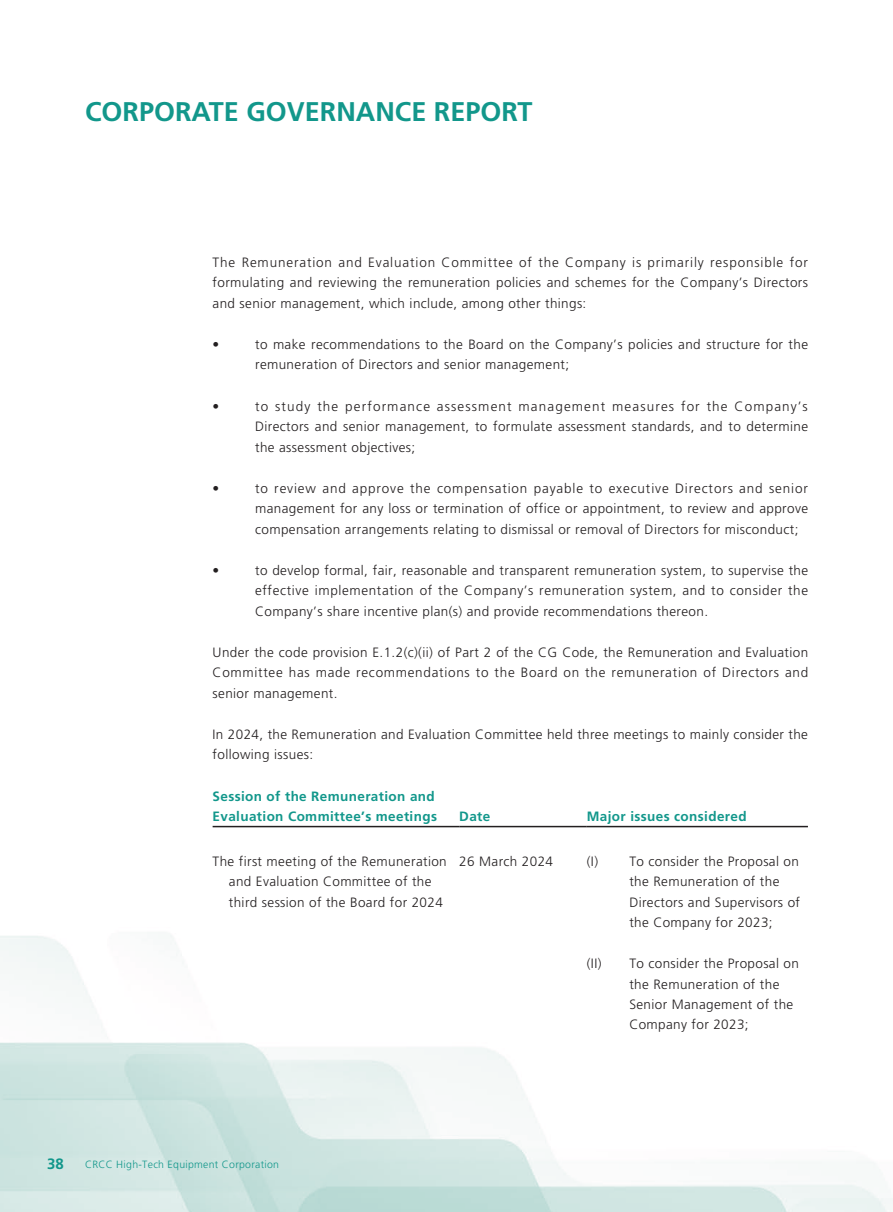
<style>
.page{position:relative;width:893px;height:1212px;background:#fff}
.page>*{position:absolute;margin:0;border:0;box-sizing:border-box;transform-origin:0 0}
.t1{font:700 27px "Frutiger LT Std";color:#12978b}
.t2{font:700 15px "Frutiger LT Std";color:#12978b}
._00_Body_text{font:300 13.5px/20.2px "Frutiger LT Std";letter-spacing:.03em;color:#231f20;text-align:justify}
._50_Table_Body{font:300 13.5px/20.2px "Frutiger LT Std";letter-spacing:.03em;color:#231f20}
._50_Table_Body-2{font:700 13.5px/20.2px "Frutiger LT Std";letter-spacing:.03em;color:#12978b}
.t3{font:300 10.5px "Frutiger LT Std";letter-spacing:.03em;color:#12978b}
</style>
<div class="page">
<hr style="left:213px;top:826px;width:246px;height:1px;background:#231f20">
<hr style="left:459px;top:826px;width:128px;height:1px;background:#231f20">
<hr style="left:587px;top:826px;width:221px;height:1px;background:#231f20">
<h1 class="t1" style="left:85px;top:96px;width:449px">CORPORATE GOVERNANCE REPORT</h1>
<p class="_00_Body_text" style="left:213px;top:253px;width:597px">The Remuneration and Evaluation Committee of the Company is primarily responsible for formulating and reviewing the remuneration policies and schemes for the Company’s Directors and senior management, which include, among other things:</p>
<p class="_00_Body_text" style="left:213px;top:335px;width:8px">•</p>
<p class="_00_Body_text" style="left:255px;top:335px;width:554px">to make recommendations to the Board on the Company’s policies and structure for the remuneration of Directors and senior management;</p>
<p class="_00_Body_text" style="left:213px;top:396px;width:8px">•</p>
<p class="_00_Body_text" style="left:255px;top:396px;width:554px">to study the performance assessment management measures for the Company’s Directors and senior management, to formulate assessment standards, and to determine the assessment objectives;</p>
<p class="_00_Body_text" style="left:213px;top:478px;width:8px">•</p>
<p class="_00_Body_text" style="left:255px;top:478px;width:554px">to review and approve the compensation payable to executive Directors and senior management for any loss or termination of office or appointment, to review and approve compensation arrangements relating to dismissal or removal of Directors for misconduct;</p>
<p class="_00_Body_text" style="left:213px;top:560px;width:8px">•</p>
<p class="_00_Body_text" style="left:255px;top:560px;width:555px">to develop formal, fair, reasonable and transparent remuneration system, to supervise the effective implementation of the Company’s remuneration system, and to consider the Company’s share incentive plan(s) and provide recommendations thereon.</p>
<p class="_00_Body_text" style="left:213px;top:642px;width:597px">Under the code provision E.1.2(c)(ii) of Part 2 of the CG Code, the Remuneration and Evaluation Committee has made recommendations to the Board on the remuneration of Directors and senior management.</p>
<p class="_00_Body_text" style="left:213px;top:724px;width:597px">In 2024, the Remuneration and Evaluation Committee held three meetings to mainly consider the following issues:</p>
<p class="_50_Table_Body-2" style="left:213px;top:786px;width:226px">Session of the Remuneration and<br>Evaluation Committee’s meetings</p>
<p class="_50_Table_Body-2" style="left:459px;top:806px;width:33px">Date</p>
<p class="_50_Table_Body-2" style="left:587px;top:806px;width:161px">Major issues considered</p>
<p class="_50_Table_Body" style="left:229px;top:851px;width:219px;text-indent:-16px">The first meeting of the Remuneration and Evaluation Committee of the third session of the Board for 2024</p>
<p class="_50_Table_Body" style="left:459px;top:851px;width:95px">26 March 2024</p>
<p class="_50_Table_Body" style="left:629px;top:851px;width:172px;text-indent:-43px">(I) To consider the Proposal on the Remuneration of the<br>Directors and Supervisors of the Company for 2023;</p>
<p class="_50_Table_Body" style="left:587px;top:954px;width:16px">(II)</p>
<p class="_50_Table_Body" style="left:629px;top:954px;width:171px">To consider the Proposal on the Remuneration of the<br>Senior Management of the<br>Company for 2023;</p>
<p class="t2" style="left:47px;top:1154px;width:18px">38</p>
<p class="t3" style="left:85px;top:1158px;width:196px">CRCC High-Tech Equipment Corporation</p>
</div>
